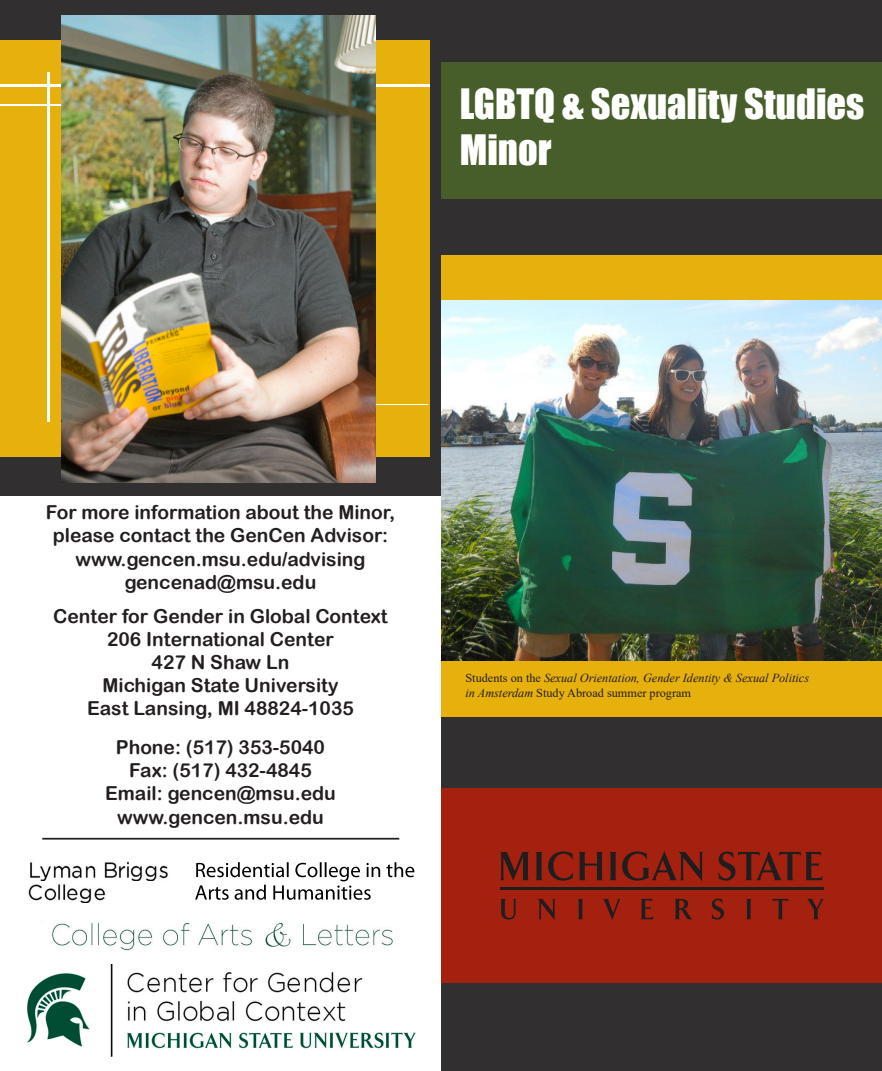
<style>
.page{position:relative;width:882px;height:1071px;background:#fff}
.page>*{position:absolute;margin:0;border:0;box-sizing:border-box;transform-origin:0 0}
.t1{font:38.5px "Impact";color:#fff}
.t2{font:19.25px/23.1px "Arial Rounded MT Bold";color:#231f20;text-align:center}
.t3{font:italic 12.25px "Times New Roman";color:#231f20}
.t4{font:12.25px "Times New Roman";color:#231f20}
.s1{font-style:normal}
.s2{font-style:italic}
</style>
<div class="page">
<img style="left:28px;top:880px;width:78px;height:23px">
<div style="left:441px;top:0;width:441px;height:1071px;background:#312f30"></div>
<div style="left:441px;top:789px;width:441px;height:194px;background:#a42110"></div>
<div style="left:441px;top:62px;width:441px;height:137px;background:#485e2a"></div>
<div style="left:441px;top:256px;width:441px;height:461px;background:#e6b00d"></div>
<div style="left:0;top:0;width:441px;height:495px;background:#312f30"></div>
<div style="left:0;top:40px;width:429px;height:416px;background:#e6b00d"></div>
<hr style="left:0;top:84px;width:429px;height:3px;background:#fff">
<hr style="left:48px;top:72px;width:2px;height:349px;background:#fff">
<hr style="left:0;top:105px;width:348px;height:1px;background:#fff">
<hr style="left:99px;top:404px;width:329px;height:1px;background:#fff">
<img style="left:441px;top:300px;width:441px;height:360px">
<img style="left:61px;top:16px;width:314px;height:467px">
<img style="left:197px;top:870px;width:218px;height:15px">
<img style="left:196px;top:862px;width:218px;height:15px">
<img style="left:195px;top:885px;width:176px;height:15px">
<svg style="left:500px;top:899px;width:16px;height:21px"></svg>
<svg style="left:538px;top:899px;width:17px;height:21px"></svg>
<svg style="left:578px;top:899px;width:5px;height:20px"></svg>
<svg style="left:603px;top:899px;width:18px;height:21px"></svg>
<svg style="left:641px;top:899px;width:13px;height:20px"></svg>
<svg style="left:675px;top:899px;width:17px;height:20px"></svg>
<svg style="left:712px;top:899px;width:12px;height:21px"></svg>
<svg style="left:746px;top:899px;width:5px;height:20px"></svg>
<svg style="left:773px;top:899px;width:15px;height:20px"></svg>
<svg style="left:807px;top:899px;width:17px;height:20px"></svg>
<svg style="left:500px;top:852px;width:29px;height:29px"></svg>
<svg style="left:535px;top:851px;width:38px;height:30px"></svg>
<svg style="left:579px;top:852px;width:24px;height:28px"></svg>
<svg style="left:609px;top:851px;width:94px;height:30px"></svg>
<svg style="left:719px;top:851px;width:104px;height:30px"></svg>
<hr style="left:500px;top:888px;width:324px;height:2px;background:#201d1e">
<img style="left:52px;top:922px;width:341px;height:29px">
<img style="left:28px;top:964px;width:388px;height:92px">
<img style="left:30px;top:861px;width:138px;height:19px">
<hr style="left:42px;top:838px;width:357px;height:2px;background:#231f20">
<p class="t1" style="left:460px;top:74px;width:406px">LGBTQ &amp; Sexuality Studies</p>
<p class="t1" style="left:460px;top:120px;width:93px">Minor</p>
<p class="t2" style="left:46px;top:501px;width:351px">For more information about the Minor, please contact the GenCen Advisor:</p>
<p class="t2" style="left:75px;top:547px;width:292px">www.gencen.msu.edu/advising</p>
<p class="t2" style="left:125px;top:570px;width:193px">gencenad@msu.edu</p>
<p class="t2" style="left:53px;top:604px;width:336px">Center for Gender in Global Context</p>
<p class="t2" style="left:107px;top:627px;width:228px">206 International Center</p>
<p class="t2" style="left:152px;top:651px;width:139px">427 N Shaw Ln</p>
<p class="t2" style="left:102px;top:674px;width:238px">Michigan State University</p>
<p class="t2" style="left:87px;top:697px;width:268px">East Lansing, MI 48824-1035</p>
<p class="t2" style="left:116px;top:736px;width:211px">Phone: (517) 353-5040</p>
<p class="t2" style="left:129px;top:759px;width:184px">Fax: (517) 432-4845</p>
<p class="t2" style="left:105px;top:782px;width:232px">Email: gencen@msu.edu</p>
<p class="t2" style="left:117px;top:805px;width:208px">www.gencen.msu.edu</p>
<p class="t3" style="left:466px;top:669px;width:345px"><span class="s1">Students on the</span> Sexual Orientation, Gender Identity &amp; Sexual Politics</p>
<p class="t4" style="left:466px;top:684px;width:227px"><span class="s2">in Amsterdam</span> Study Abroad summer program</p>
</div>
